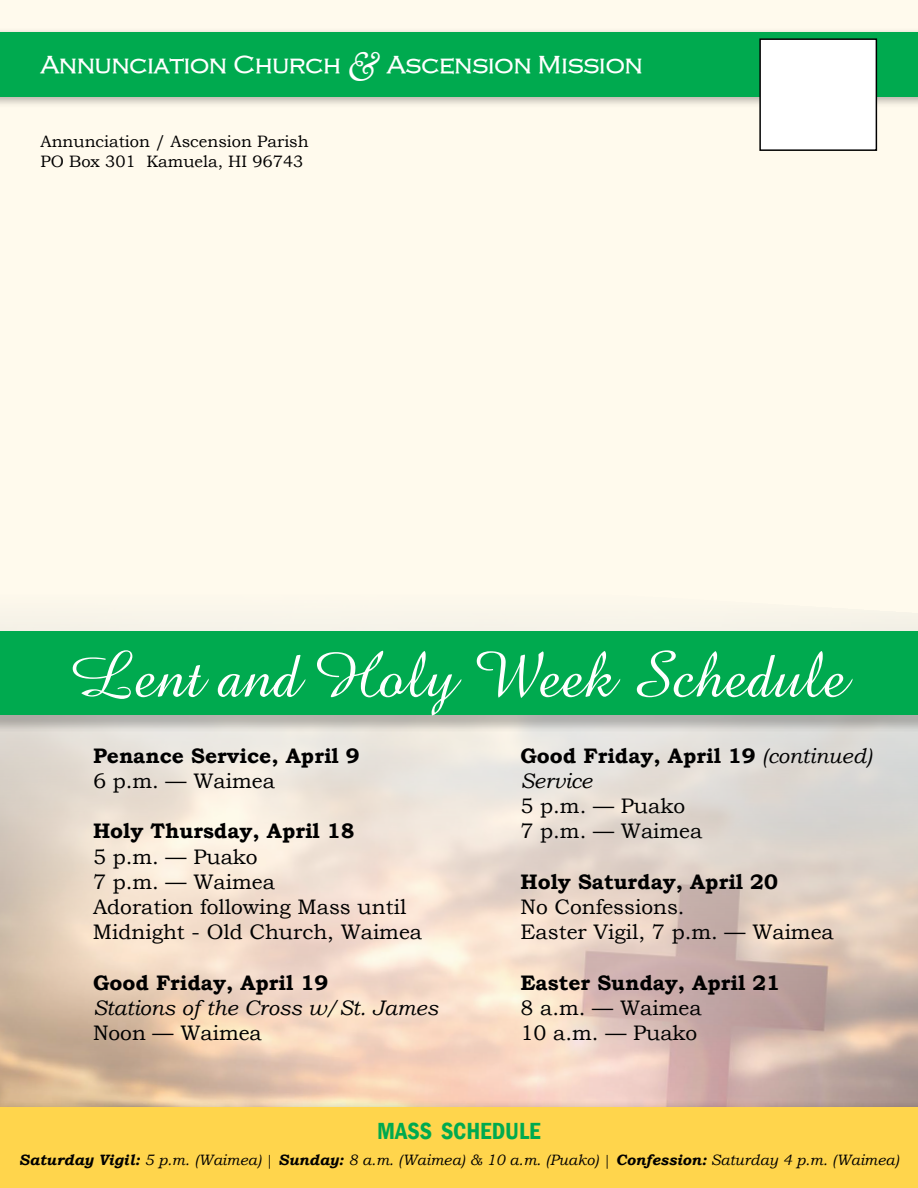
<style>
.page{position:relative;width:918px;height:1188px;background:#fff}
.page>*{position:absolute;margin:0;border:0;box-sizing:border-box;transform-origin:0 0}
.t1{font:66.45px "Amaze Normal";color:#fff}
.t2{font:25.5px "HANA Bold";color:#fff}
.t3{font:600 condensed 24px "Franklin Gothic";color:#00aa4f}
.t4{font:21px/25.2px "Bookman Old Style";color:#000}
.t5{font:700 21px/25.2px "Bookman Old Style";color:#000}
.t6{font:italic 21px "Bookman Old Style";color:#000}
.t7{font:16.5px/19.8px "Bookman Old Style";color:#000}
.t8{font:italic 15px "Bookman Old Style";color:#000}
.s1{font-family:"Goudy Old Style BT";font-style:italic;font-size:40.5px}
.s2{font-weight:400;font-style:italic}
.s3{font-weight:700}
.s4{font-family:"Baskerville";font-style:normal}
</style>
<div class="page">
<div style="left:0;top:0;width:918px;height:1127px;background:#fffaed"></div>
<img style="left:0;top:619px;width:918px;height:480px">
<div style="left:0;top:1099px;width:918px;height:89px;background:#000;opacity:.2"></div>
<div style="left:0;top:1107px;width:918px;height:81px;background:#ffd54c"></div>
<div style="left:0;top:27px;width:918px;height:81px;background:#000;opacity:.3"></div>
<div style="left:0;top:32px;width:918px;height:64px;background:#00aa4f"></div>
<div style="left:760px;top:39px;width:116px;height:111px;background:#fff"></div>
<div style="left:759px;top:38px;width:118px;height:113px;border:2px solid #000"></div>
<div style="left:0;top:634px;width:918px;height:100px;background:#000;opacity:.24"></div>
<div style="left:0;top:632px;width:918px;height:83px;background:#00aa4f"></div>
<p class="t2" style="left:40px;top:48px;width:604px">Annunciation Church <span class="s1">&amp;</span> Ascension Mission</p>
<p class="t7" style="left:40px;top:131px;width:270px">Annunciation / Ascension Parish<br>PO Box 301 Kamuela, HI 96743</p>
<h1 class="t1" style="left:71px;top:632px;width:777px">Lent and Holy Week Schedule</h1>
<p class="t5" style="left:93px;top:743px;width:268px">Penance Service, April 9</p>
<p class="t4" style="left:93px;top:768px;width:183px">6 p.m. — Waimea</p>
<p class="t5" style="left:93px;top:818px;width:263px">Holy Thursday, April 18</p>
<p class="t4" style="left:93px;top:844px;width:331px">5 p.m. — Puako<br>7 p.m. — Waimea<br>Adoration following Mass until<br>Midnight - Old Church, Waimea</p>
<p class="t5" style="left:93px;top:970px;width:237px">Good Friday, April 19</p>
<p class="t6" style="left:93px;top:993px;width:347px">Stations of the Cross w/St. James</p>
<p class="t4" style="left:93px;top:1020px;width:170px">Noon — Waimea</p>
<p class="t5" style="left:520px;top:743px;width:353px">Good Friday, April 19 <span class="s2">(continued)<br>Service</span></p>
<p class="t4" style="left:520px;top:794px;width:183px">5 p.m. — Puako<br>7 p.m. — Waimea</p>
<p class="t5" style="left:520px;top:869px;width:259px">Holy Saturday, April 20</p>
<p class="t4" style="left:520px;top:894px;width:315px">No Confessions.<br>Easter Vigil, 7 p.m. — Waimea</p>
<p class="t5" style="left:520px;top:970px;width:261px">Easter Sunday, April 21</p>
<p class="t4" style="left:520px;top:995px;width:183px">8 a.m. — Waimea<br>10 a.m. — Puako</p>
<p class="t3" style="left:377px;top:1115px;width:165px">MASS SCHEDULE</p>
<p class="t8" style="left:19px;top:1150px;width:882px"><span class="s3">Saturday Vigil:</span> 5 p.m. (Waimea) <span class="s4">|</span> <span class="s3">Sunday:</span> 8 a.m. (Waimea) &amp; 10 a.m. (Puako) <span class="s4">|</span> <span class="s3">Confession:</span> Saturday 4 p.m. (Waimea)</p>
</div>
